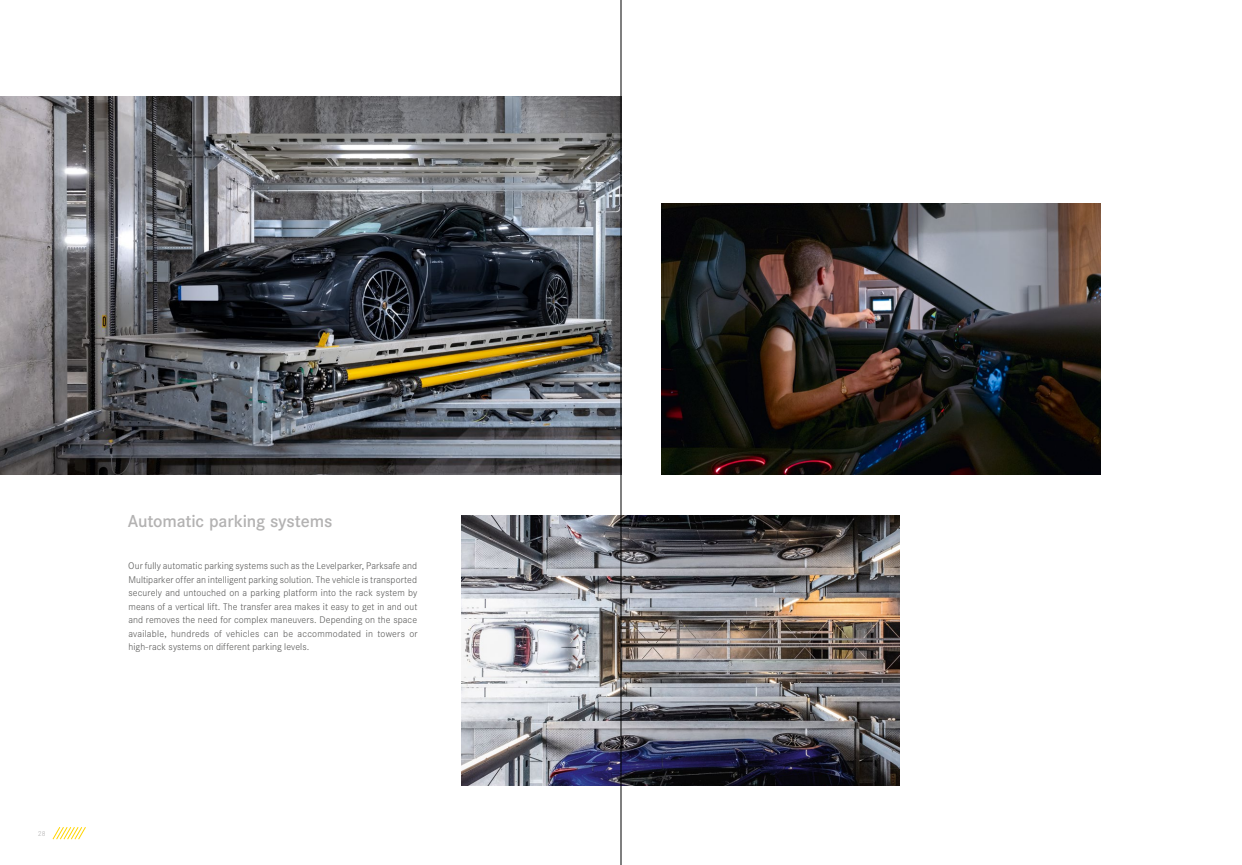
<style>
.page{position:relative;width:1242px;height:865px;background:#fff}
.page>*{position:absolute;margin:0;border:0;box-sizing:border-box;transform-origin:0 0}
.t1{font:500 17px "Corporate SBQ";letter-spacing:-.01em;color:#b3b2b2}
.t2{font:300 9.5px/13.5px "Corporate SBQ";letter-spacing:.005em;color:#575756;text-align:justify}
.t3{font:300 7px "Corporate SBQ";color:#b3b2b2}
</style>
<div class="page">
<img style="left:461px;top:515px;width:439px;height:270px">
<img style="left:0;top:96px;width:621px;height:378px">
<img style="left:661px;top:204px;width:439px;height:270px">
<svg style="left:52px;top:827px;width:34px;height:12px"></svg>
<hr style="left:621px;top:0;width:1px;height:865px;background:#000">
<p class="t3" style="left:38px;top:829px;width:9px">28</p>
<h1 class="t1" style="left:128px;top:511px;width:206px">Automatic parking systems</h1>
<p class="t2" style="left:128px;top:559px;width:291px">Our fully automatic parking systems such as the Levelparker, Parksafe and Multiparker offer an intelligent parking solution. The vehicle is transported securely and untouched on a parking platform into the rack system by means of a vertical lift. The transfer area makes it easy to get in and out and removes the need for complex maneuvers. Depending on the space available, hundreds of vehicles can be accommodated in towers or high-rack systems on different parking levels.</p>
</div>
